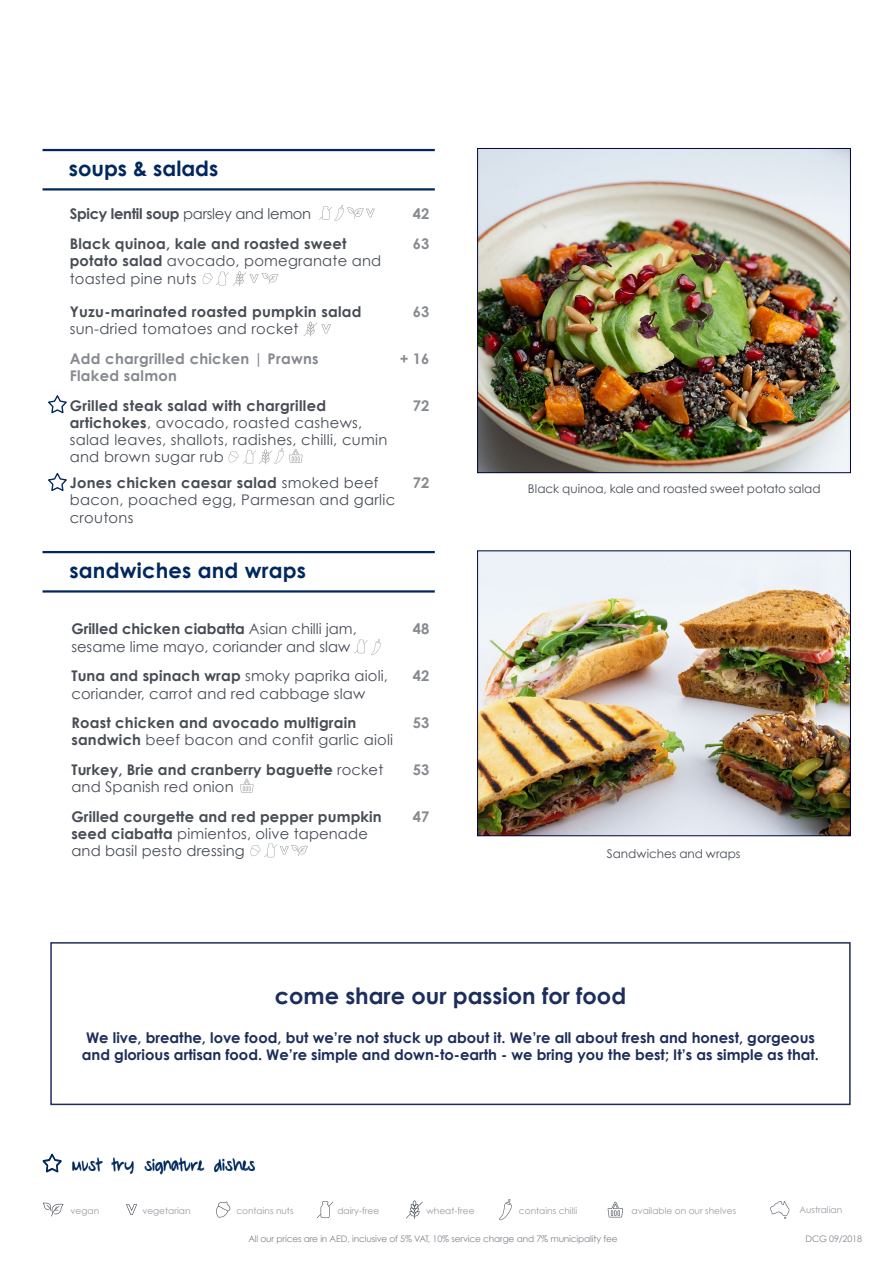
<style>
.page{position:relative;width:893px;height:1263px;background:#fff}
.page>*{position:absolute;margin:0;border:0;box-sizing:border-box;transform-origin:0 0}
.t1{font:700 22.5px "Century Gothic";color:#1d2e5c}
.t2{font:700 21px "Century Gothic";letter-spacing:.01em;color:#00285e}
.t3{font:21px "A Hundred Miles";color:#00285e}
.t4{font:14.7px/17.2px "Century Gothic";letter-spacing:.02em;color:#474c55}
.t5{font:700 14.7px/17.2px "Century Gothic";letter-spacing:.01em;color:#474c55}
.t6{font:700 14.7px/17.2px "Century Gothic";color:#1d2e5c}
.t7{font:700 14.7px/17.2px "Century Gothic";letter-spacing:.015em;color:#484d56}
.t8{font:14.7px/17.2px "Century Gothic";color:#474c55}
.t9{font:700 14.7px/17.2px "Century Gothic";letter-spacing:.02em;color:#868990}
.t10{font:700 14.7px "Century Gothic";letter-spacing:-.02em;color:#474c55}
.t11{font:700 14.7px "Century Gothic";letter-spacing:.01em;color:#878a8f}
.t12{font:12px "Century Gothic";color:#474c55}
.t13{font:9px "Century Gothic";letter-spacing:-.015em;color:#81858d}
.t14{font:9px "Century Gothic";color:#92959d}
.t15{font:9px "Century Gothic";color:#92959c}
.s1{font-weight:400}
.s2{font-weight:700}
</style>
<div class="page">
<svg style="left:228px;top:448px;width:75px;height:16px"></svg>
<svg style="left:319px;top:205px;width:56px;height:16px"></svg>
<hr style="left:43px;top:551px;width:392px;height:2px;background:#00285e">
<hr style="left:43px;top:590px;width:392px;height:3px;background:#00285e">
<hr style="left:43px;top:149px;width:392px;height:2px;background:#00285e">
<hr style="left:43px;top:188px;width:392px;height:3px;background:#00285e">
<svg style="left:317px;top:1201px;width:16px;height:17px"></svg>
<svg style="left:406px;top:1200px;width:17px;height:19px"></svg>
<svg style="left:126px;top:1204px;width:11px;height:11px"></svg>
<svg style="left:43px;top:1202px;width:21px;height:14px"></svg>
<svg style="left:608px;top:1202px;width:15px;height:15px"></svg>
<svg style="left:216px;top:1201px;width:14px;height:16px"></svg>
<svg style="left:499px;top:1199px;width:13px;height:21px"></svg>
<svg style="left:770px;top:1201px;width:19px;height:18px"></svg>
<div style="left:50px;top:942px;width:801px;height:163px;border:2px solid #1d2e5c"></div>
<img style="left:479px;top:553px;width:370px;height:281px">
<div style="left:477px;top:551px;width:374px;height:285px;border:1px solid #00053d"></div>
<img style="left:479px;top:150px;width:370px;height:321px">
<div style="left:477px;top:148px;width:374px;height:325px;border:1px solid #00053d"></div>
<svg style="left:202px;top:271px;width:77px;height:15px"></svg>
<svg style="left:303px;top:321px;width:28px;height:15px"></svg>
<svg style="left:354px;top:639px;width:27px;height:16px"></svg>
<svg style="left:240px;top:779px;width:14px;height:13px"></svg>
<svg style="left:250px;top:844px;width:58px;height:13px"></svg>
<svg style="left:42px;top:1153px;width:20px;height:20px"></svg>
<svg style="left:48px;top:395px;width:19px;height:19px"></svg>
<svg style="left:48px;top:473px;width:19px;height:18px"></svg>
<h2 class="t2" style="left:69px;top:156px;width:151px">soups &amp; salads</h2>
<p class="t10" style="left:70px;top:205px;width:243px">Spicy lentil soup <span class="s1">parsley and lemon</span></p>
<p class="t11" style="left:413px;top:205px;width:18px">42</p>
<p class="t7" style="left:70px;top:235px;width:313px">Black quinoa, kale and roasted sweet potato salad <span class="s1">avocado, pomegranate and toasted pine nuts</span></p>
<p class="t11" style="left:413px;top:234px;width:18px">63</p>
<p class="t5" style="left:70px;top:303px;width:293px">Yuzu-marinated roasted pumpkin salad</p>
<p class="t4" style="left:70px;top:320px;width:230px">sun-dried tomatoes and rocket</p>
<p class="t11" style="left:413px;top:302px;width:18px">63</p>
<p class="t9" style="left:70px;top:349px;width:251px">Add chargrilled chicken | Prawns<br>Flaked salmon</p>
<p class="t11" style="left:400px;top:349px;width:31px">+ 16</p>
<p class="t4" style="left:70px;top:396px;width:319px"><span class="s2">Grilled steak salad with chargrilled artichokes</span>, avocado, roasted cashews, salad leaves, shallots, radishes, chilli, cumin and brown sugar rub</p>
<p class="t11" style="left:413px;top:396px;width:18px">72</p>
<p class="t4" style="left:70px;top:474px;width:327px"><span class="s2">Jones chicken caesar salad</span> smoked beef bacon, poached egg, Parmesan and garlic croutons</p>
<p class="t11" style="left:413px;top:474px;width:18px">72</p>
<h2 class="t2" style="left:69px;top:557px;width:238px">sandwiches and wraps</h2>
<p class="t8" style="left:71px;top:620px;width:287px"><span class="s2">Grilled chicken ciabatta</span> Asian chilli jam, sesame lime mayo, coriander and slaw</p>
<p class="t11" style="left:413px;top:620px;width:18px">48</p>
<p class="t4" style="left:71px;top:667px;width:318px"><span class="s2">Tuna and spinach wrap</span> smoky paprika aioli, coriander, carrot and red cabbage slaw</p>
<p class="t11" style="left:413px;top:667px;width:18px">42</p>
<p class="t7" style="left:71px;top:714px;width:323px">Roast chicken and avocado multigrain sandwich <span class="s1">beef bacon and confit garlic aioli</span></p>
<p class="t11" style="left:413px;top:713px;width:18px">53</p>
<p class="t5" style="left:71px;top:760px;width:313px">Turkey, Brie and cranberry baguette <span class="s1">rocket and Spanish red onion</span></p>
<p class="t11" style="left:413px;top:760px;width:18px">53</p>
<p class="t5" style="left:71px;top:807px;width:312px">Grilled courgette and red pepper pumpkin seed ciabatta <span class="s1">pimientos, olive tapenade and basil pesto dressing</span></p>
<p class="t11" style="left:413px;top:807px;width:18px">47</p>
<p class="t12" style="left:528px;top:481px;width:294px">Black quinoa, kale and roasted sweet potato salad</p>
<p class="t12" style="left:607px;top:846px;width:135px">Sandwiches and wraps</p>
<h1 class="t1" style="left:275px;top:982px;width:353px">come share our passion for food</h1>
<p class="t6" style="left:82px;top:1028px;width:739px">We live, breathe, love food, but we’re not stuck up about it. We’re all about fresh and honest, gorgeous and glorious artisan food. We’re simple and down-to-earth - we bring you the best; It’s as simple as that.</p>
<h2 class="t3" style="left:72px;top:1152px;width:184px">Must try signature dishes</h2>
<p class="t14" style="left:71px;top:1205px;width:30px">vegan</p>
<p class="t14" style="left:142px;top:1205px;width:50px">vegetarian</p>
<p class="t15" style="left:236px;top:1205px;width:59px">contains nuts</p>
<p class="t14" style="left:337px;top:1205px;width:43px">dairy-free</p>
<p class="t14" style="left:426px;top:1205px;width:50px">wheat-free</p>
<p class="t14" style="left:519px;top:1205px;width:60px">contains chilli</p>
<p class="t14" style="left:632px;top:1205px;width:106px">available on our shelves</p>
<p class="t14" style="left:799px;top:1204px;width:44px">Australian</p>
<p class="t13" style="left:248px;top:1233px;width:371px">All our prices are in AED, inclusive of 5% VAT, 10% service charge and 7% municipality fee</p>
<p class="t13" style="left:805px;top:1233px;width:58px">DCG 09/2018</p>
</div>
